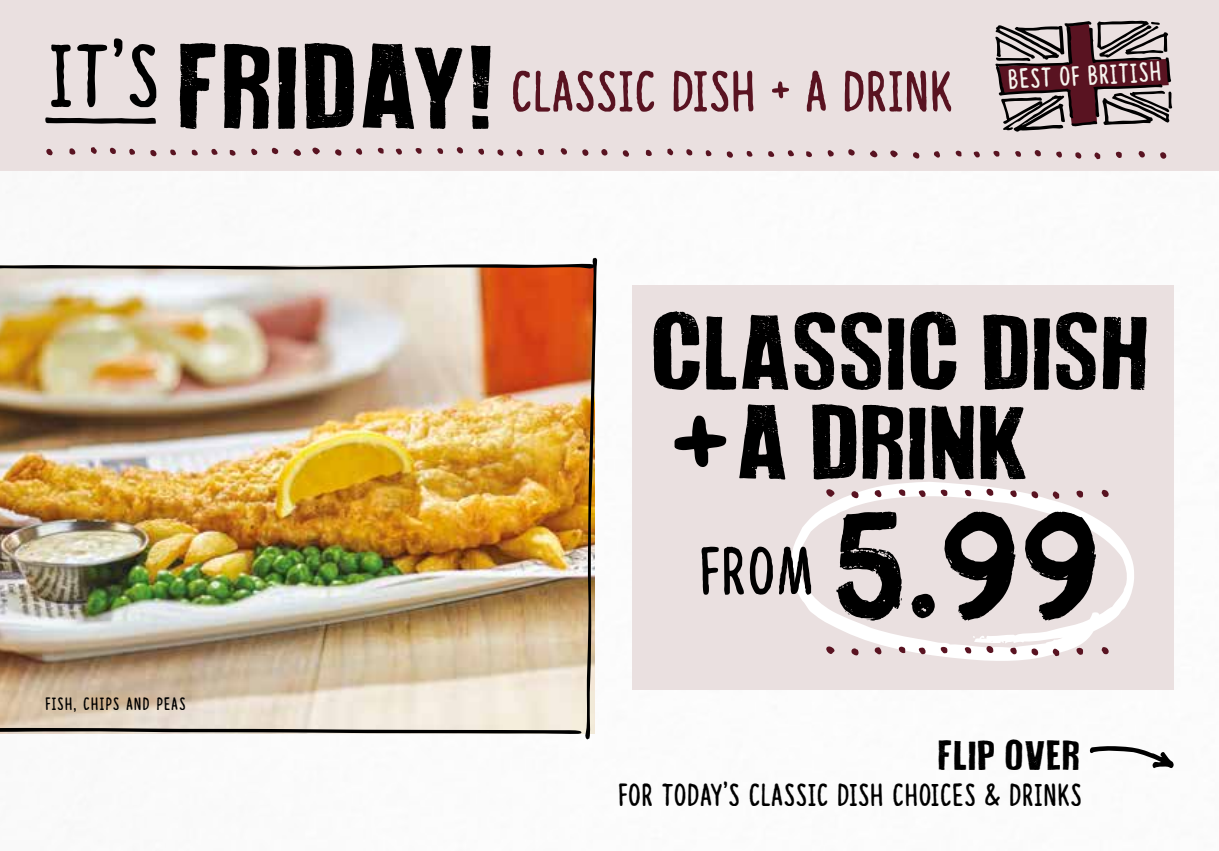
<style>
.page{position:relative;width:1219px;height:851px;background:#fff}
.page>*{position:absolute;margin:0;border:0;box-sizing:border-box;transform-origin:0 0}
.t1{font:158px "Fibre Vintage";color:#000}
.t2{font:92.2px "How To Disappear";letter-spacing:.06em;color:#000}
.t3{font:90.2px "Lazingonasunnyafternoon";color:#000}
.t4{font:81px/89.4px "How To Disappear";letter-spacing:.04em;color:#000}
.t5{font:68.6px "Lazingonasunnyafternoon";color:#000}
.t6{font:58.4px "Lazingonasunnyafternoon";letter-spacing:.03em;color:#591321}
.t7{font:32px "Lazingonasunnyafternoon";letter-spacing:.04em;color:#000}
.t8{font:32px "How To Disappear";letter-spacing:.06em;color:#000}
.t9{font:27.8px "Lazingonasunnyafternoon";color:#f6f4ee}
.t10{font:18px "Lazingonasunnyafternoon";letter-spacing:.08em;color:#000}
.s1{font-family:"Lazingonasunnyafternoon";font-size:178.2px}
</style>
<div class="page">
<img style="left:0;top:258px;width:598px;height:481px">
<svg style="left:1089px;top:746px;width:85px;height:22px"></svg>
<div style="left:632px;top:285px;width:542px;height:404px;background:#eae0e0"></div>
<svg style="left:791px;top:482px;width:343px;height:179px"></svg>
<svg style="left:986px;top:488px;width:7px;height:9px"></svg>
<svg style="left:826px;top:489px;width:9px;height:8px"></svg>
<svg style="left:898px;top:489px;width:8px;height:8px"></svg>
<svg style="left:941px;top:489px;width:7px;height:7px"></svg>
<svg style="left:965px;top:489px;width:7px;height:7px"></svg>
<svg style="left:1101px;top:489px;width:8px;height:8px"></svg>
<svg style="left:874px;top:490px;width:9px;height:7px"></svg>
<svg style="left:918px;top:490px;width:9px;height:8px"></svg>
<svg style="left:1010px;top:490px;width:8px;height:8px"></svg>
<svg style="left:1076px;top:489px;width:7px;height:8px"></svg>
<svg style="left:851px;top:490px;width:8px;height:8px"></svg>
<svg style="left:1031px;top:489px;width:8px;height:11px"></svg>
<svg style="left:1052px;top:491px;width:7px;height:8px"></svg>
<svg style="left:986px;top:640px;width:7px;height:15px"></svg>
<svg style="left:826px;top:646px;width:9px;height:8px"></svg>
<svg style="left:898px;top:646px;width:8px;height:8px"></svg>
<svg style="left:941px;top:646px;width:7px;height:7px"></svg>
<svg style="left:965px;top:646px;width:7px;height:7px"></svg>
<svg style="left:1101px;top:646px;width:8px;height:9px"></svg>
<svg style="left:874px;top:647px;width:9px;height:7px"></svg>
<svg style="left:918px;top:647px;width:9px;height:8px"></svg>
<svg style="left:1010px;top:647px;width:8px;height:8px"></svg>
<svg style="left:1076px;top:646px;width:7px;height:8px"></svg>
<svg style="left:851px;top:648px;width:8px;height:7px"></svg>
<svg style="left:1031px;top:646px;width:8px;height:11px"></svg>
<svg style="left:1052px;top:648px;width:7px;height:8px"></svg>
<div style="left:0;top:0;width:1219px;height:170px;background:#eae0e0"></div>
<svg style="left:995px;top:21px;width:177px;height:111px"></svg>
<svg style="left:45px;top:117px;width:111px;height:7px"></svg>
<svg style="left:150px;top:150px;width:7px;height:7px"></svg>
<svg style="left:293px;top:149px;width:8px;height:7px"></svg>
<svg style="left:229px;top:149px;width:7px;height:7px"></svg>
<svg style="left:191px;top:149px;width:7px;height:7px"></svg>
<svg style="left:170px;top:149px;width:6px;height:7px"></svg>
<svg style="left:46px;top:148px;width:7px;height:8px"></svg>
<svg style="left:251px;top:148px;width:7px;height:7px"></svg>
<svg style="left:211px;top:148px;width:7px;height:7px"></svg>
<svg style="left:129px;top:148px;width:6px;height:7px"></svg>
<svg style="left:69px;top:148px;width:7px;height:7px"></svg>
<svg style="left:271px;top:147px;width:8px;height:7px"></svg>
<svg style="left:109px;top:147px;width:7px;height:7px"></svg>
<svg style="left:91px;top:147px;width:6px;height:7px"></svg>
<svg style="left:727px;top:151px;width:6px;height:7px"></svg>
<svg style="left:870px;top:150px;width:7px;height:7px"></svg>
<svg style="left:806px;top:151px;width:6px;height:6px"></svg>
<svg style="left:768px;top:151px;width:6px;height:6px"></svg>
<svg style="left:746px;top:151px;width:6px;height:6px"></svg>
<svg style="left:623px;top:150px;width:6px;height:7px"></svg>
<svg style="left:827px;top:150px;width:7px;height:6px"></svg>
<svg style="left:787px;top:150px;width:7px;height:6px"></svg>
<svg style="left:705px;top:150px;width:7px;height:6px"></svg>
<svg style="left:646px;top:150px;width:6px;height:6px"></svg>
<svg style="left:601px;top:149px;width:7px;height:7px"></svg>
<svg style="left:848px;top:149px;width:7px;height:7px"></svg>
<svg style="left:686px;top:149px;width:6px;height:7px"></svg>
<svg style="left:667px;top:148px;width:6px;height:7px"></svg>
<svg style="left:456px;top:147px;width:7px;height:7px"></svg>
<svg style="left:312px;top:147px;width:8px;height:8px"></svg>
<svg style="left:377px;top:148px;width:7px;height:6px"></svg>
<svg style="left:416px;top:148px;width:6px;height:6px"></svg>
<svg style="left:437px;top:148px;width:7px;height:6px"></svg>
<svg style="left:561px;top:148px;width:6px;height:7px"></svg>
<svg style="left:356px;top:148px;width:7px;height:7px"></svg>
<svg style="left:395px;top:148px;width:7px;height:7px"></svg>
<svg style="left:478px;top:149px;width:6px;height:6px"></svg>
<svg style="left:538px;top:148px;width:6px;height:7px"></svg>
<svg style="left:582px;top:149px;width:7px;height:7px"></svg>
<svg style="left:335px;top:149px;width:7px;height:7px"></svg>
<svg style="left:497px;top:149px;width:7px;height:7px"></svg>
<svg style="left:516px;top:149px;width:7px;height:7px"></svg>
<svg style="left:1034px;top:150px;width:7px;height:7px"></svg>
<svg style="left:890px;top:150px;width:8px;height:7px"></svg>
<svg style="left:955px;top:150px;width:7px;height:7px"></svg>
<svg style="left:993px;top:150px;width:7px;height:7px"></svg>
<svg style="left:1015px;top:151px;width:6px;height:6px"></svg>
<svg style="left:1138px;top:151px;width:7px;height:7px"></svg>
<svg style="left:934px;top:151px;width:6px;height:7px"></svg>
<svg style="left:973px;top:151px;width:7px;height:7px"></svg>
<svg style="left:1056px;top:151px;width:6px;height:7px"></svg>
<svg style="left:1115px;top:151px;width:7px;height:7px"></svg>
<svg style="left:1160px;top:152px;width:7px;height:7px"></svg>
<svg style="left:913px;top:152px;width:7px;height:7px"></svg>
<svg style="left:1075px;top:152px;width:7px;height:7px"></svg>
<svg style="left:1094px;top:152px;width:6px;height:7px"></svg>
<h3 class="t3" style="left:49px;top:23px;width:111px">IT’S</h3>
<h2 class="t2" style="left:179px;top:34px;width:315px">FRIDAY!</h2>
<h3 class="t6" style="left:511px;top:57px;width:443px">CLASSIC DISH + A DRINK</h3>
<p class="t9" style="left:1007px;top:63px;width:154px;rotate:-3deg">BEST OF BRITISH</p>
<p class="t10" style="left:45px;top:692px;width:142px">FISH, CHIPS AND PEAS</p>
<h3 class="t4" style="left:653px;top:308px;width:497px">CLASSIC DISH <span class="s1">+</span> A DRINK</h3>
<h3 class="t5" style="left:700px;top:530px;width:115px">FROM</h3>
<h1 class="t1" style="left:833px;top:509px;width:268px">5.99</h1>
<p class="t8" style="left:939px;top:736px;width:143px">FLIP OVER</p>
<p class="t7" style="left:618px;top:775px;width:465px">FOR TODAY’S CLASSIC DISH CHOICES &amp; DRINKS</p>
</div>
